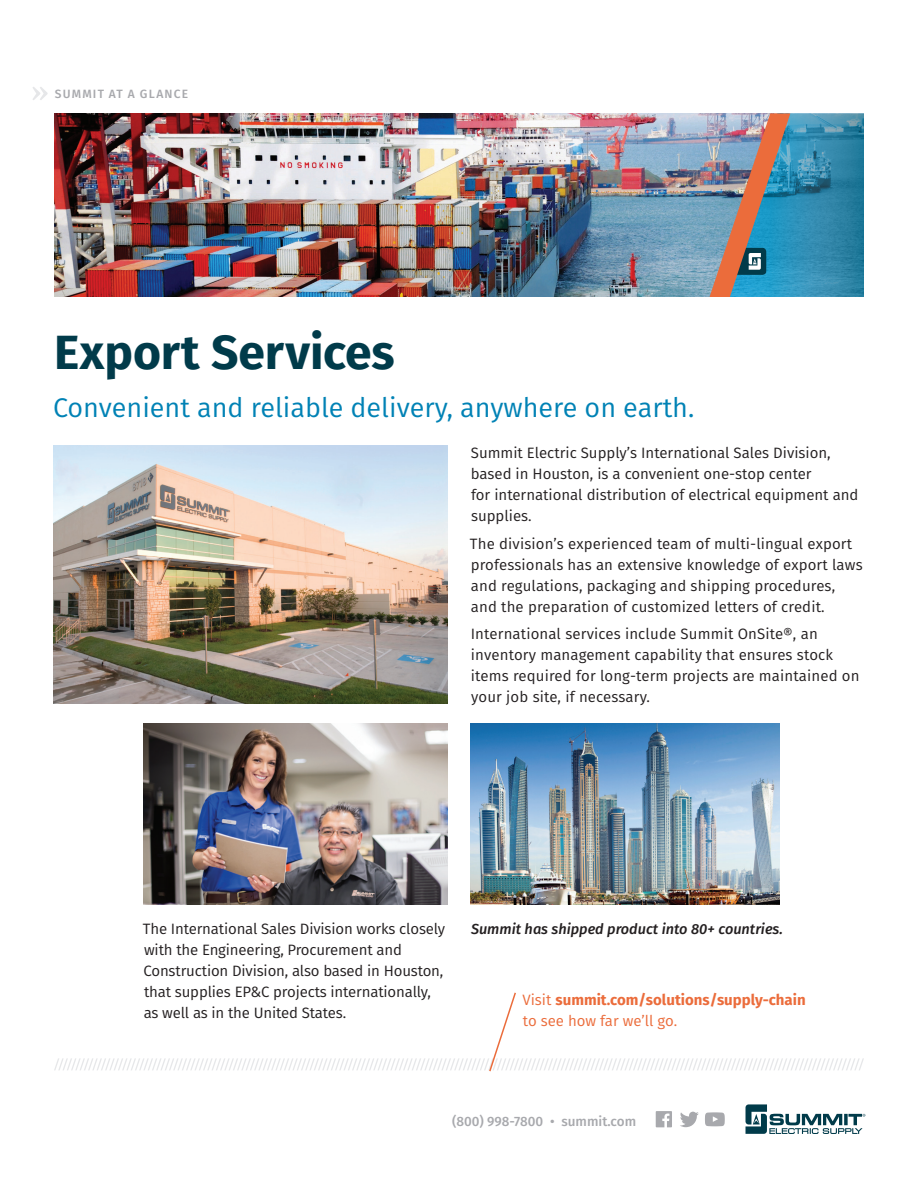
<style>
.page{position:relative;width:918px;height:1188px;background:#fff}
.page>*{position:absolute;margin:0;border:0;box-sizing:border-box;transform-origin:0 0}
.t1{font:700 48px "Fira Sans";color:#013b4a}
.t2{font:27px "Fira Sans";color:#0082b5}
.t3{font:15px/21px "Fira Sans";color:#231f20}
.t4{font:700 15px/21px "Fira Sans";color:#eb6c3b}
.t5{font:italic 500 14.55px "Fira Sans";color:#231f20}
.t6{font:500 13.5px "Fira Sans";color:#a8a9ad}
.t7{font:500 12px "Fira Sans";letter-spacing:.1em;color:#a8a9ad}
.s1{font-weight:400}
</style>
<div class="page">
<svg style="left:656px;top:1111px;width:16px;height:16px"></svg>
<svg style="left:680px;top:1112px;width:19px;height:15px"></svg>
<svg style="left:705px;top:1112px;width:20px;height:14px"></svg>
<svg style="left:746px;top:1104px;width:119px;height:30px"></svg>
<svg style="left:54px;top:992px;width:810px;height:80px"></svg>
<img style="left:53px;top:446px;width:394px;height:257px">
<img style="left:143px;top:724px;width:304px;height:180px">
<img style="left:471px;top:724px;width:308px;height:180px">
<img style="left:54px;top:113px;width:656px;height:184px">
<img style="left:710px;top:113px;width:154px;height:184px">
<svg style="left:33px;top:87px;width:15px;height:13px"></svg>
<p class="t7" style="left:55px;top:84px;width:135px">SUMMIT AT A GLANCE</p>
<h1 class="t1" style="left:54px;top:312px;width:342px">Export Services</h1>
<h2 class="t2" style="left:53px;top:387px;width:643px">Convenient and reliable delivery, anywhere on earth.</h2>
<p class="t3" style="left:471px;top:442px;width:389px">Summit Electric Supply’s International Sales Division, based in Houston, is a convenient one-stop center<br>for international distribution of electrical equipment and supplies.</p>
<p class="t3" style="left:470px;top:533px;width:394px">The division’s experienced team of multi-lingual export professionals has an extensive knowledge of export laws and regulations, packaging and shipping procedures, and the preparation of customized letters of credit.</p>
<p class="t3" style="left:471px;top:623px;width:390px">International services include Summit OnSite®, an inventory management capability that ensures stock items required for long-term projects are maintained on your job site, if necessary.</p>
<p class="t3" style="left:143px;top:918px;width:304px">The International Sales Division works closely</p>
<p class="t5" style="left:471px;top:917px;width:313px">Summit has shipped product into 80+ countries.</p>
<p class="t3" style="left:144px;top:939px;width:301px">with the Engineering, Procurement and Construction Division, also based in Houston, that supplies EP&amp;C projects internationally, as well as in the United States.</p>
<p class="t4" style="left:523px;top:988px;width:285px"><span class="s1">Visit</span> summit.com/solutions/supply-chain <span class="s1">to see how far we’ll go.</span></p>
<p class="t6" style="left:452px;top:1110px;width:186px">(800) 998-7800 • summit.com</p>
</div>
